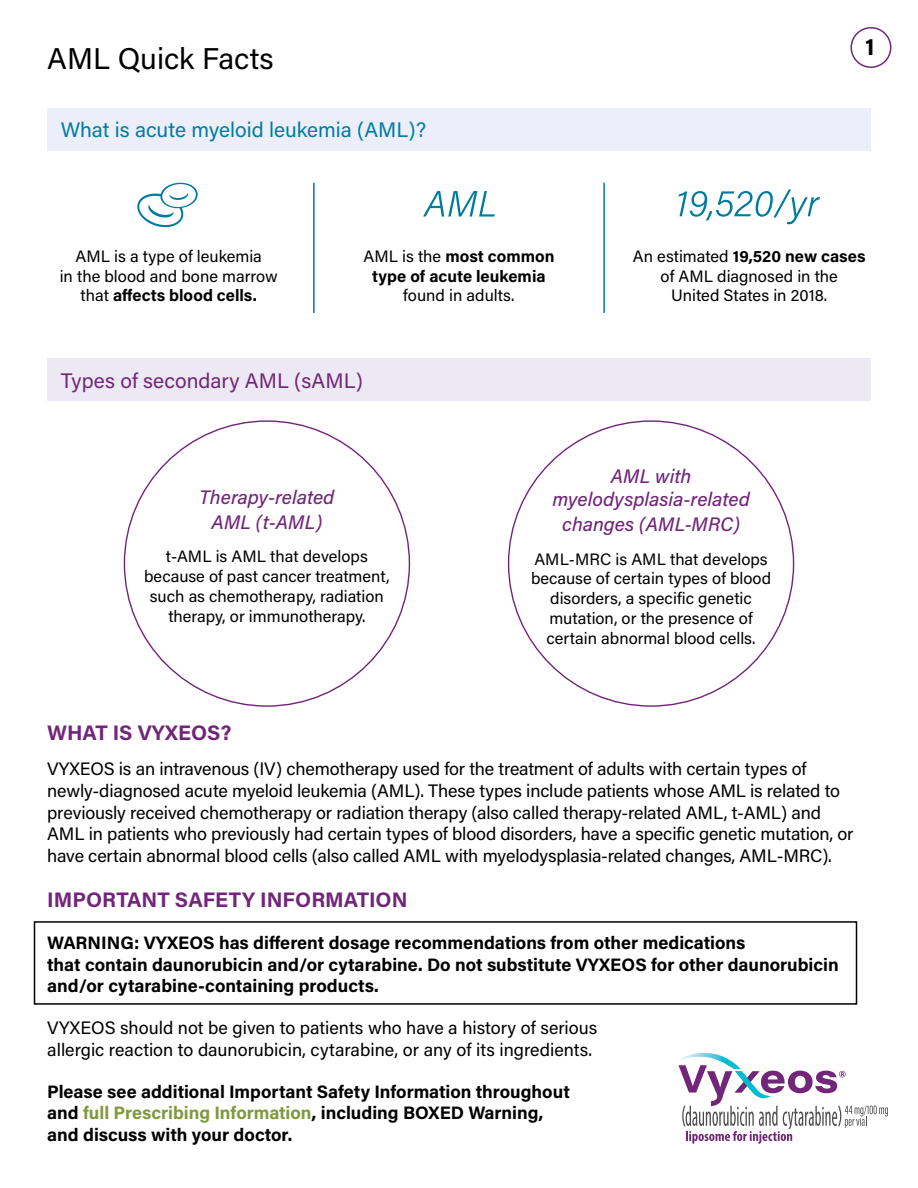
<style>
.page{position:relative;width:918px;height:1188px;background:#fff}
.page>*{position:absolute;margin:0;border:0;box-sizing:border-box;transform-origin:0 0}
.t1{font:30px "Acumin Pro";color:#000}
.t2{font:700 24px "Acumin Pro";color:#000}
.t3{font:700 21px "Acumin Pro";color:#72267a}
.t4{font:21px "Acumin Pro";color:#007ba0}
.t5{font:21px "Acumin Pro";letter-spacing:.005em;color:#72267a}
.t6{font:italic 500 19.5px/25.2px "Acumin Pro";color:#72267a;text-align:center}
.t7{font:18px/21.6px "Acumin Pro";letter-spacing:-.01em;color:#000}
.t8{font:700 18px/21.6px "Acumin Pro";color:#000}
.t9{font:16.5px/19.8px "Acumin Pro";color:#000;text-align:center}
.t10{font:700 16.5px/19.8px "Acumin Pro";color:#000;text-align:center}
.s1{font-weight:700}
.s2{font-weight:400}
.s3{color:#7f993c}
</style>
<div class="page">
<div style="left:47px;top:359px;width:824px;height:42px;background:#ede9f4"></div>
<div style="left:47px;top:108px;width:824px;height:42px;background:#eceff9"></div>
<hr style="left:313px;top:183px;width:2px;height:130px;background:#007ba0">
<hr style="left:603px;top:183px;width:2px;height:130px;background:#007ba0">
<svg style="left:137px;top:183px;width:61px;height:45px"></svg>
<svg style="left:423px;top:191px;width:72px;height:26px"></svg>
<svg style="left:679px;top:190px;width:141px;height:34px"></svg>
<div style="left:851px;top:27px;width:40px;height:41px;border:2px solid #72267a;border-radius:50%"></div>
<div style="left:34px;top:921px;width:823px;height:84px;border:2px solid #000"></div>
<svg style="left:679px;top:1053px;width:209px;height:91px"></svg>
<h1 class="t1" style="left:47px;top:38px;width:228px">AML Quick Facts</h1>
<p class="t4" style="left:61px;top:115px;width:367px">What is acute myeloid leukemia (AML)?</p>
<p class="t9" style="left:60px;top:246px;width:219px">AML is a type of leukemia<br>in the blood and bone marrow that <span class="s1">affects blood cells.</span></p>
<p class="t10" style="left:364px;top:245px;width:192px"><span class="s2">AML is the</span> most common type of acute leukemia</p>
<p class="t9" style="left:403px;top:285px;width:113px">found in adults.</p>
<p class="t5" style="left:61px;top:366px;width:304px">Types of secondary AML (sAML)</p>
<h2 class="t2" style="left:865px;top:30px;width:11px">1</h2>
<p class="t9" style="left:633px;top:246px;width:234px">An estimated <span class="s1">19,520 new cases </span>of AML diagnosed in the<br>United States in 2018.</p>
<p class="t6" style="left:199px;top:483px;width:136px">Therapy-related<br>AML (t-AML)</p>
<p class="t9" style="left:144px;top:546px;width:247px">t-AML is AML that develops because of past cancer treatment, such as chemotherapy, radiation therapy, or immunotherapy.</p>
<p class="t6" style="left:552px;top:463px;width:199px;line-height:23.4px">AML with myelodysplasia-related</p>
<p class="t6" style="left:562px;top:511px;width:179px">changes (AML-MRC)</p>
<p class="t9" style="left:531px;top:548px;width:242px">AML-MRC is AML that develops because of certain types of blood disorders, a specific genetic mutation, or the presence of certain abnormal blood cells.</p>
<p class="t3" style="left:47px;top:718px;width:186px">WHAT IS VYXEOS?</p>
<p class="t7" style="left:47px;top:758px;width:808px">VYXEOS is an intravenous (IV) chemotherapy used for the treatment of adults with certain types of newly-diagnosed acute myeloid leukemia (AML). These types include patients whose AML is related to previously received chemotherapy or radiation therapy (also called therapy-related AML, t-AML) and AML in patients who previously had certain types of blood disorders, have a specific genetic mutation, or have certain abnormal blood cells (also called AML with myelodysplasia-related changes, AML-MRC).</p>
<p class="t3" style="left:47px;top:885px;width:362px">IMPORTANT SAFETY INFORMATION</p>
<p class="t8" style="left:47px;top:931px;width:793px">WARNING: VYXEOS has different dosage recommendations from other medications<br>that contain daunorubicin and/or cytarabine. Do not substitute VYXEOS for other daunorubicin and/or cytarabine-containing products.</p>
<p class="t7" style="left:47px;top:1016px;width:551px">VYXEOS should not be given to patients who have a history of serious allergic reaction to daunorubicin, cytarabine, or any of its ingredients.</p>
<p class="t8" style="left:47px;top:1080px;width:524px">Please see additional Important Safety Information throughout and <span class="s3">full Prescribing Information</span>, including BOXED Warning, and discuss with your doctor.</p>
</div>
